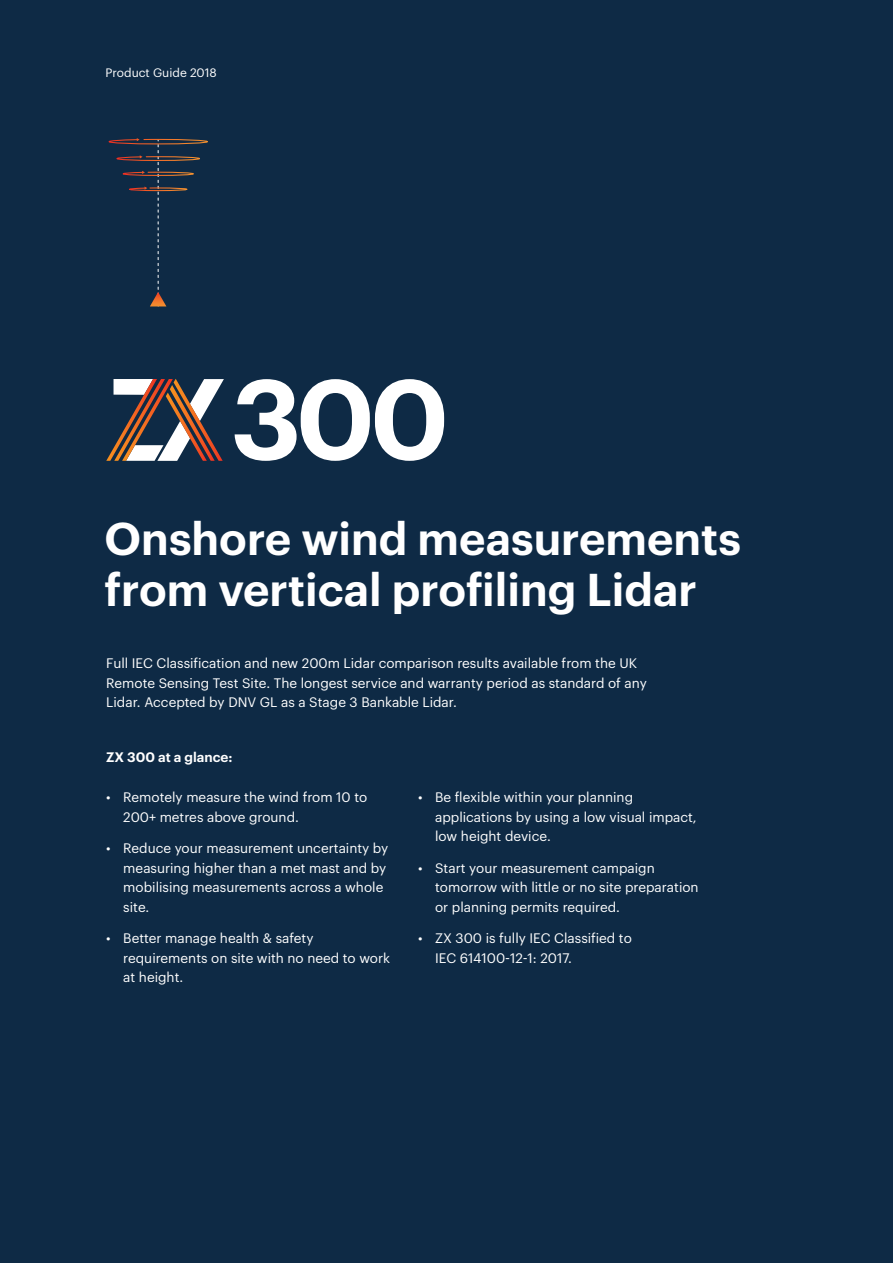
<style>
.page{position:relative;width:893px;height:1263px;background:#0e2a45}
.page>*{position:absolute;margin:0;border:0;box-sizing:border-box;transform-origin:0 0}
._1__Header_Small{font:600 45px/51px "Graphik";color:#fff}
._2__Body_Copy_Main{font:13.5px/19.5px "Graphik";color:#fff}
._2__Body_Copy_Bold{font:600 13.5px "Graphik";color:#fff}
.t1{font:12px "Graphik";color:#fff}
</style>
<div class="page">
<svg style="left:235px;top:379px;width:209px;height:82px"></svg>
<svg style="left:106px;top:379px;width:118px;height:82px"></svg>
<svg style="left:108px;top:138px;width:100px;height:168px"></svg>
<p class="t1" style="left:106px;top:63px;width:113px">Product Guide 2018</p>
<p class="_1__Header_Small" style="left:105px;top:509px;width:638px">Onshore wind measurements from vertical profiling Lidar</p>
<p class="_2__Body_Copy_Main" style="left:106px;top:652px;width:542px">Full IEC Classification and new 200m Lidar comparison results available from the UK<br>Remote Sensing Test Site. The longest service and warranty period as standard of any<br>Lidar. Accepted by DNV GL as a Stage 3 Bankable Lidar.</p>
<p class="_2__Body_Copy_Bold" style="left:106px;top:747px;width:128px">ZX 300 at a glance:</p>
<p class="_2__Body_Copy_Main" style="left:123px;top:786px;width:245px;text-indent:-17px">• Remotely measure the wind from 10 to<br>200+ metres above ground.</p>
<p class="_2__Body_Copy_Main" style="left:123px;top:837px;width:267px;text-indent:-17px">• Reduce your measurement uncertainty by measuring higher than a met mast and by mobilising measurements across a whole site.</p>
<p class="_2__Body_Copy_Main" style="left:123px;top:927px;width:268px;text-indent:-17px">• Better manage health &amp; safety requirements on site with no need to work at height.</p>
<p class="_2__Body_Copy_Main" style="left:435px;top:786px;width:263px;text-indent:-17px">• Be flexible within your planning applications by using a low visual impact, low height device.</p>
<p class="_2__Body_Copy_Main" style="left:435px;top:857px;width:265px;text-indent:-17px">• Start your measurement campaign tomorrow with little or no site preparation or planning permits required.</p>
<p class="_2__Body_Copy_Main" style="left:435px;top:927px;width:198px;text-indent:-17px">• ZX 300 is fully IEC Classified to<br>IEC 614100-12-1: 2017.</p>
</div>
